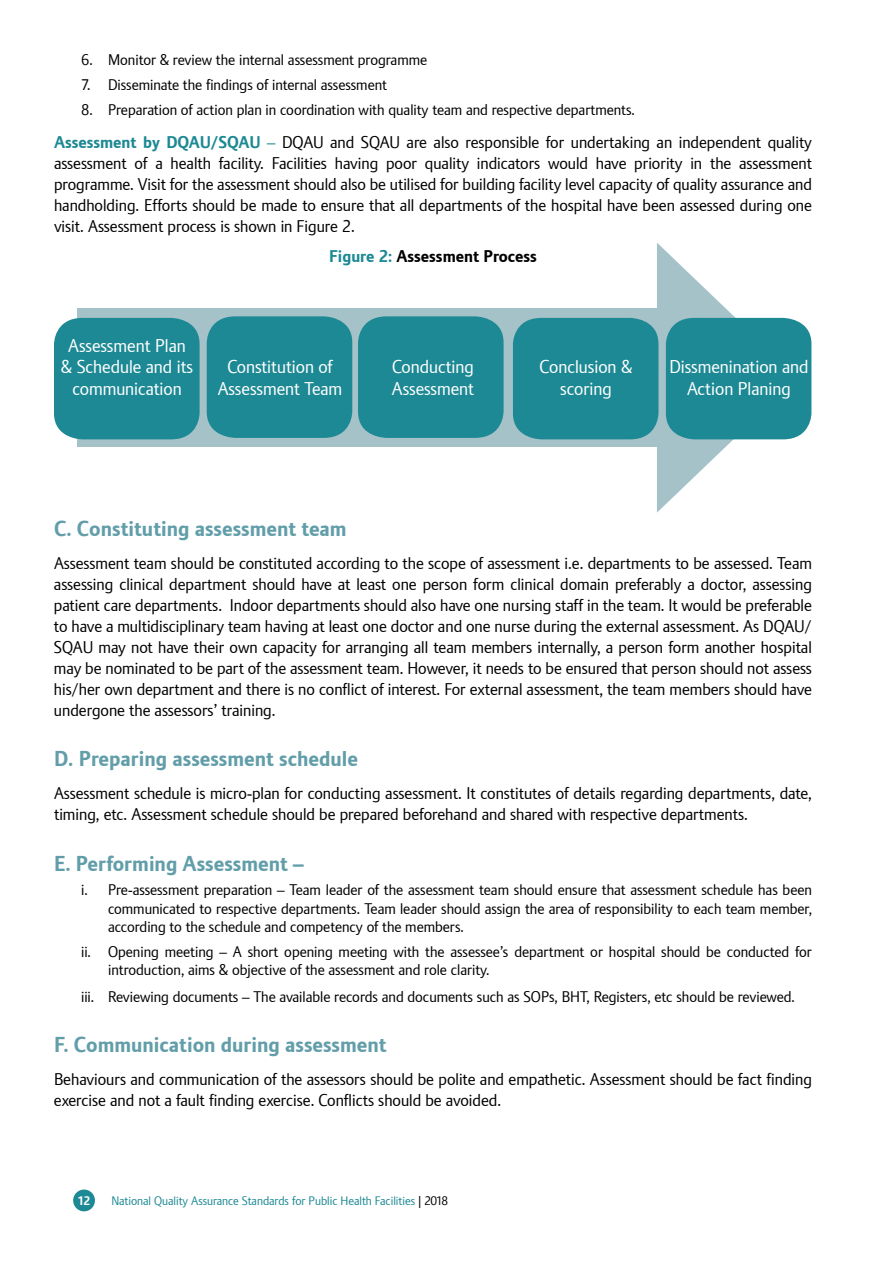
<style>
.page{position:relative;width:893px;height:1263px;background:#fff}
.page>*{position:absolute;margin:0;border:0;box-sizing:border-box;transform-origin:0 0}
.t1{font:700 21px "Plan";color:#629ea9}
.t2{font:18px/21.6px "Plan";color:#fff;text-align:center}
.t3{font:16.5px/21px "Plan";color:#000;text-align:justify}
.t4{font:700 16.5px "Plan";color:#000}
.t5{font:15px/18.3px "Plan";color:#000;text-align:justify}
.t6{font:12px "Plan";color:#1d8994}
.t7{font:700 12px "Plan";color:#fff}
.s1{font-weight:700;color:#1d8994}
.s2{color:#1d8994}
.s3{color:#000}
</style>
<div class="page">
<div style="left:73px;top:1189px;width:22px;height:22px;background:#1d8994;border-radius:50%"></div>
<div style="left:77px;top:308px;width:594px;height:139px;background:#a5c2c9"></div>
<svg style="left:657px;top:243px;width:141px;height:270px"></svg>
<div style="left:358px;top:316px;width:146px;height:122px;background:#1d8994;border-radius:27px"></div>
<div style="left:54px;top:318px;width:146px;height:121px;background:#1d8994;border-radius:27px"></div>
<div style="left:207px;top:316px;width:145px;height:122px;background:#1d8994;border-radius:27px"></div>
<div style="left:513px;top:318px;width:145px;height:121px;background:#1d8994;border-radius:27px"></div>
<div style="left:666px;top:318px;width:145px;height:121px;background:#1d8994;border-radius:27px"></div>
<p class="t5" style="left:81px;top:51px;width:348px">6. Monitor &amp; review the internal assessment programme</p>
<p class="t5" style="left:81px;top:76px;width:308px">7. Disseminate the findings of internal assessment</p>
<p class="t5" style="left:81px;top:100px;width:555px">8. Preparation of action plan in coordination with quality team and respective departments.</p>
<p class="t3" style="left:54px;top:131px;width:759px"><span class="s1">Assessment by DQAU/SQAU</span> <span class="s2">–</span> DQAU and SQAU are also responsible for undertaking an independent quality assessment of a health facility. Facilities having poor quality indicators would have priority in the assessment programme. Visit for the assessment should also be utilised for building facility level capacity of quality assurance and handholding. Efforts should be made to ensure that all departments of the hospital have been assessed during one visit. Assessment process is shown in Figure 2.</p>
<p class="t4" style="left:329px;top:247px;width:209px"><span class="s2">Figure 2:</span> Assessment Process</p>
<p class="t2" style="left:61px;top:335px;width:134px">Assessment Plan &amp; Schedule and its communication</p>
<p class="t2" style="left:218px;top:356px;width:126px">Constitution of<br>Assessment Team</p>
<p class="t2" style="left:392px;top:356px;width:84px;text-align:left">Conducting<br>Assessment</p>
<p class="t2" style="left:540px;top:356px;width:94px">Conclusion &amp; scoring</p>
<p class="t2" style="left:669px;top:356px;width:141px">Dissmenination and<br>Action Planing</p>
<p class="t1" style="left:54px;top:516px;width:294px">C. Constituting assessment team</p>
<p class="t3" style="left:54px;top:553px;width:759px">Assessment team should be constituted according to the scope of assessment i.e. departments to be assessed. Team assessing clinical department should have at least one person form clinical domain preferably a doctor, assessing patient care departments. Indoor departments should also have one nursing staff in the team. It would be preferable to have a multidisciplinary team having at least one doctor and one nurse during the external assessment. As DQAU/ SQAU may not have their own capacity for arranging all team members internally, a person form another hospital may be nominated to be part of the assessment team. However, it needs to be ensured that person should not assess his/her own department and there is no conflict of interest. For external assessment, the team members should have undergone the assessors’ training.</p>
<p class="t1" style="left:54px;top:746px;width:305px">D. Preparing assessment schedule</p>
<p class="t3" style="left:54px;top:783px;width:759px">Assessment schedule is micro-plan for conducting assessment. It constitutes of details regarding departments, date, timing, etc. Assessment schedule should be prepared beforehand and shared with respective departments.</p>
<p class="t1" style="left:54px;top:851px;width:251px">E. Performing Assessment –</p>
<p class="t5" style="left:108px;top:881px;width:705px;text-indent:-27px">i. Pre-assessment preparation – Team leader of the assessment team should ensure that assessment schedule has been communicated to respective departments. Team leader should assign the area of responsibility to each team member, according to the schedule and competency of the members.</p>
<p class="t5" style="left:108px;top:943px;width:705px;text-indent:-27px">ii. Opening meeting – A short opening meeting with the assessee’s department or hospital should be conducted for introduction, aims &amp; objective of the assessment and role clarity.</p>
<p class="t5" style="left:81px;top:987px;width:715px">iii. Reviewing documents – The available records and documents such as SOPs, BHT, Registers, etc should be reviewed.</p>
<p class="t1" style="left:54px;top:1032px;width:334px">F. Communication during assessment</p>
<p class="t3" style="left:54px;top:1069px;width:759px">Behaviours and communication of the assessors should be polite and empathetic. Assessment should be fact finding exercise and not a fault finding exercise. Conflicts should be avoided.</p>
<p class="t7" style="left:78px;top:1193px;width:15px">12</p>
<p class="t6" style="left:111px;top:1193px;width:338px">National Quality Assurance Standards for Public Health Facilities <span class="s3">| 2018</span></p>
</div>
